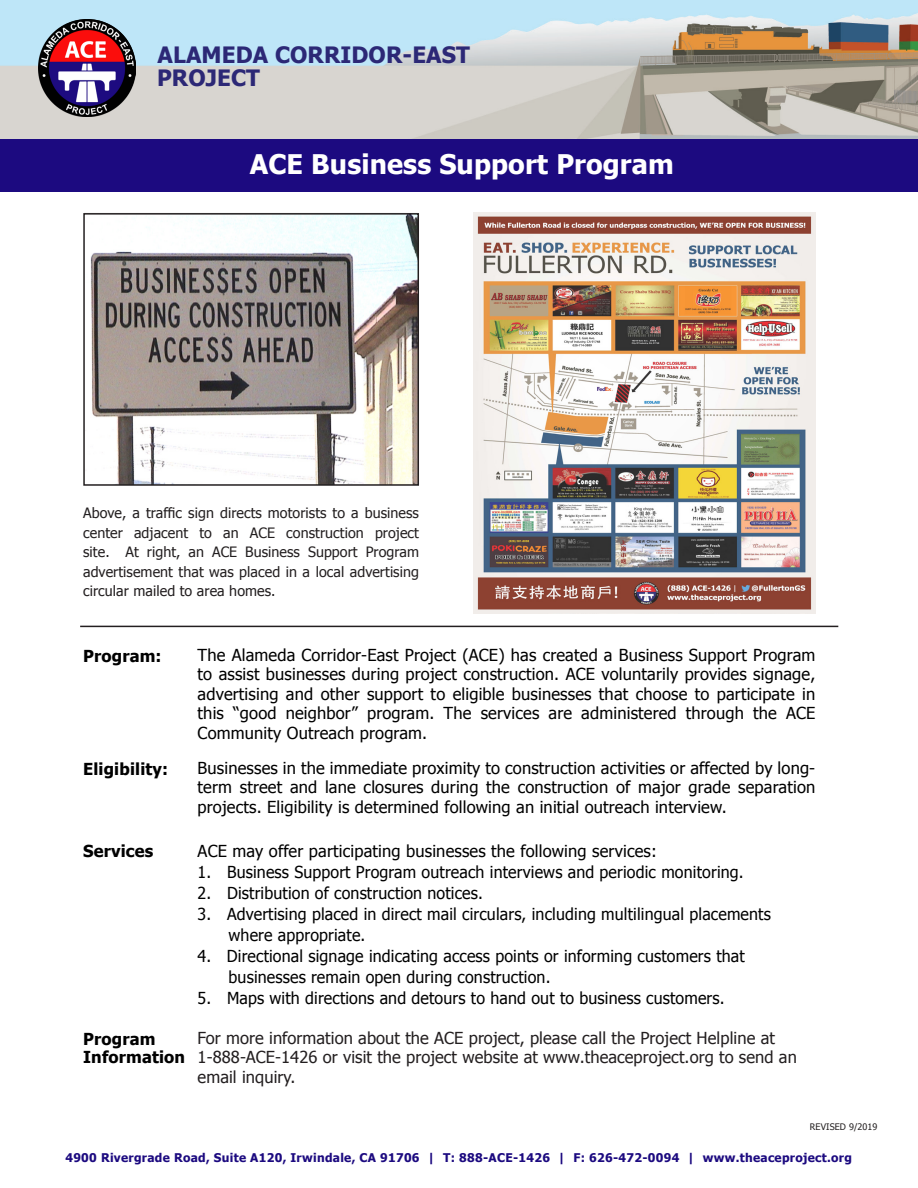
<style>
.page{position:relative;width:918px;height:1188px;background:#fff}
.page>*{position:absolute;margin:0;border:0;box-sizing:border-box;transform-origin:0 0}
.t1{font:700 27px "Tahoma";letter-spacing:.005em;color:#fff}
.t2{font:700 22.5px/22.5px "Tahoma";letter-spacing:.005em;color:#2c2876}
.t3{font:16.5px/19.5px "Tahoma";letter-spacing:.01em;color:#000;text-align:justify}
.Body_Copy{font:16.5px/19.5px "Tahoma";letter-spacing:.005em;color:#231f20}
.t4{font:700 16.5px "Tahoma";letter-spacing:.01em;color:#000}
.Body_Copy-2{font:14.25px/19.5px "Tahoma";letter-spacing:.005em;color:#231f20;text-align:justify}
.t5{font:700 12px "Tahoma";letter-spacing:.025em;color:#1c0a80}
.t6{font:9px "Tahoma";letter-spacing:.01em;color:#231f20}
</style>
<div class="page">
<img style="left:0;top:0;width:918px;height:139px">
<div style="left:0;top:139px;width:918px;height:53px;background:#1c0a80"></div>
<img style="left:39px;top:20px;width:97px;height:96px">
<img style="left:90px;top:216px;width:326px;height:267px">
<img style="left:473px;top:213px;width:342px;height:400px">
<hr style="left:80px;top:626px;width:758px;height:1px;background:#231f20">
<div style="left:83px;top:213px;width:336px;height:273px;border:2px solid #231f20"></div>
<h2 class="t2" style="left:157px;top:43px;width:314px">ALAMEDA CORRIDOR-EAST<br>PROJECT</h2>
<h1 class="t1" style="left:250px;top:146px;width:426px">ACE Business Support Program</h1>
<p class="Body_Copy-2" style="left:83px;top:503px;width:337px">Above, a traffic sign directs motorists to a business center adjacent to an ACE construction project site. At right, an ACE Business Support Program advertisement that was placed in a local advertising circular mailed to area homes.</p>
<p class="t4" style="left:83px;top:644px;width:80px">Program:</p>
<p class="t3" style="left:198px;top:644px;width:619px">The Alameda Corridor-East Project (ACE) has created a Business Support Program to assist businesses during project construction. ACE voluntarily provides signage, advertising and other support to eligible businesses that choose to participate in this “good neighbor” program. The services are administered through the ACE Community Outreach program.</p>
<p class="t4" style="left:83px;top:758px;width:87px">Eligibility:</p>
<p class="t3" style="left:198px;top:757px;width:619px">Businesses in the immediate proximity to construction activities or affected by long&shy;term street and lane closures during the construction of major grade separation projects. Eligibility is determined following an initial outreach interview.</p>
<p class="t4" style="left:83px;top:839px;width:72px">Services</p>
<p class="t3" style="left:198px;top:840px;width:461px">ACE may offer participating businesses the following services:</p>
<p class="t3" style="left:198px;top:861px;width:548px">1. Business Support Program outreach interviews and periodic monitoring.</p>
<p class="t3" style="left:198px;top:882px;width:287px">2. Distribution of construction notices.</p>
<p class="t3" style="left:198px;top:903px;width:575px">3. Advertising placed in direct mail circulars, including multilingual placements</p>
<p class="t3" style="left:229px;top:924px;width:138px">where appropriate.</p>
<p class="t3" style="left:229px;top:945px;width:518px;line-height:21px;text-indent:-31px">4. Directional signage indicating access points or informing customers that businesses remain open during construction.</p>
<p class="t3" style="left:198px;top:987px;width:529px">5. Maps with directions and detours to hand out to business customers.</p>
<p class="t4" style="left:83px;top:1028px;width:74px">Program</p>
<p class="t4" style="left:83px;top:1046px;width:104px">Information</p>
<p class="Body_Copy" style="left:198px;top:1027px;width:601px">For more information about the ACE project, please call the Project Helpline at<br>1-888-ACE-1426 or visit the project website at www.theaceproject.org to send an email inquiry.</p>
<p class="t6" style="left:810px;top:1121px;width:69px">REVISED 9/2019</p>
<p class="t5" style="left:65px;top:1149px;width:788px">4900 Rivergrade Road, Suite A120, Irwindale, CA 91706 | T: 888-ACE-1426 | F: 626-472-0094 | www.theaceproject.org</p>
</div>
